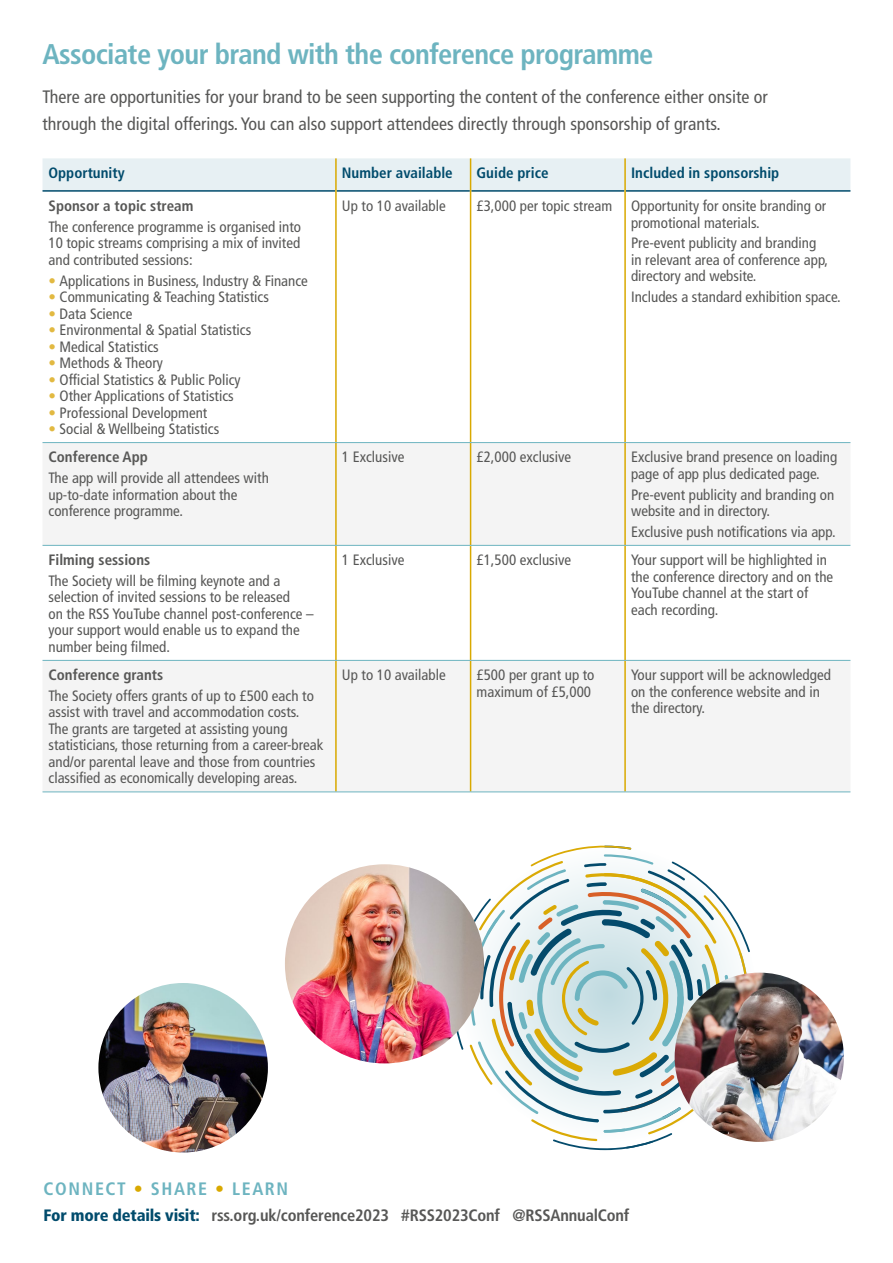
<style>
.page{position:relative;width:893px;height:1263px;background:#fff}
.page>*{position:absolute;margin:0;border:0;box-sizing:border-box;transform-origin:0 0}
.t1{font:700 condensed 28.5px "Frutiger LT Std";letter-spacing:-.025em;color:#6db4c0}
.t2{font:condensed 18px/26.4px "Frutiger LT Std";color:#575756}
.t3{font:700 condensed 18px "Frutiger LT Std";letter-spacing:.09em;color:#6db4c0}
.t4{font:700 condensed 16.5px "Frutiger LT Std";letter-spacing:-.01em;color:#575756}
.t5{font:condensed 15px/16.5px "Frutiger LT Std";color:#575756}
.t6{font:700 condensed 15px "Frutiger LT Std";color:#575756}
.t7{font:700 condensed 15px "Frutiger LT Std";color:#004b6c}
.s1{font-weight:300;color:#e2b941}
.s2{color:#d9a900}
.s3{font-weight:900;color:#004b6c}
</style>
<div class="page">
<div style="left:43px;top:158px;width:807px;height:32px;background:#e7f0f3"></div>
<svg style="left:43px;top:443px;width:807px;height:348px;fill:#f4f4f4"></svg>
<hr style="left:43px;top:190px;width:292px;height:2px;background:#004b6c">
<hr style="left:337px;top:190px;width:133px;height:2px;background:#004b6c">
<hr style="left:471px;top:190px;width:153px;height:2px;background:#004b6c">
<hr style="left:626px;top:190px;width:224px;height:2px;background:#004b6c">
<hr style="left:335px;top:158px;width:2px;height:33px;background:#d9a900">
<hr style="left:470px;top:158px;width:1px;height:33px;background:#d9a900">
<hr style="left:624px;top:158px;width:2px;height:33px;background:#d9a900">
<hr style="left:335px;top:191px;width:2px;height:251px;background:#d9a900">
<hr style="left:470px;top:191px;width:1px;height:251px;background:#d9a900">
<hr style="left:624px;top:191px;width:2px;height:251px;background:#d9a900">
<hr style="left:335px;top:443px;width:2px;height:102px;background:#d9a900">
<hr style="left:470px;top:443px;width:1px;height:102px;background:#d9a900">
<hr style="left:624px;top:443px;width:2px;height:102px;background:#d9a900">
<hr style="left:335px;top:546px;width:2px;height:114px;background:#d9a900">
<hr style="left:470px;top:546px;width:1px;height:114px;background:#d9a900">
<hr style="left:624px;top:546px;width:2px;height:114px;background:#d9a900">
<hr style="left:335px;top:661px;width:2px;height:130px;background:#d9a900">
<hr style="left:470px;top:661px;width:1px;height:130px;background:#d9a900">
<hr style="left:624px;top:661px;width:2px;height:130px;background:#d9a900">
<hr style="left:43px;top:442px;width:293px;height:1px;background:#6db4c0">
<hr style="left:336px;top:442px;width:135px;height:1px;background:#6db4c0">
<hr style="left:471px;top:442px;width:154px;height:1px;background:#6db4c0">
<hr style="left:625px;top:442px;width:225px;height:1px;background:#6db4c0">
<hr style="left:43px;top:545px;width:293px;height:1px;background:#6db4c0">
<hr style="left:336px;top:545px;width:135px;height:1px;background:#6db4c0">
<hr style="left:471px;top:545px;width:154px;height:1px;background:#6db4c0">
<hr style="left:625px;top:545px;width:225px;height:1px;background:#6db4c0">
<hr style="left:43px;top:660px;width:293px;height:1px;background:#6db4c0">
<hr style="left:336px;top:660px;width:135px;height:1px;background:#6db4c0">
<hr style="left:471px;top:660px;width:154px;height:1px;background:#6db4c0">
<hr style="left:625px;top:660px;width:225px;height:1px;background:#6db4c0">
<hr style="left:43px;top:791px;width:293px;height:1px;background:#6db4c0">
<hr style="left:336px;top:791px;width:135px;height:1px;background:#6db4c0">
<hr style="left:471px;top:791px;width:154px;height:1px;background:#6db4c0">
<hr style="left:625px;top:791px;width:225px;height:1px;background:#6db4c0">
<svg style="left:453px;top:846px;width:297px;height:304px"></svg>
<img style="left:675px;top:972px;width:169px;height:170px;border-radius:85px">
<img style="left:98px;top:983px;width:170px;height:169px;border-radius:85px">
<img style="left:285px;top:864px;width:199px;height:199px;border-radius:100px">
<p class="t1" style="left:43px;top:37px;width:612px">Associate your brand with the conference programme</p>
<p class="t2" style="left:43px;top:84px;width:727px">There are opportunities for your brand to be seen supporting the content of the conference either onsite or through the digital offerings. You can also support attendees directly through sponsorship of grants.</p>
<p class="t7" style="left:49px;top:164px;width:78px">Opportunity</p>
<p class="t7" style="left:342px;top:164px;width:112px">Number available</p>
<p class="t7" style="left:477px;top:164px;width:73px">Guide price</p>
<p class="t7" style="left:631px;top:164px;width:150px">Included in sponsorship</p>
<p class="t6" style="left:49px;top:197px;width:146px">Sponsor a topic stream</p>
<p class="t5" style="left:49px;top:218px;width:254px;text-align:justify">The conference programme is organised into 10 topic streams comprising a mix of invited and contributed sessions:</p>
<p class="t5" style="left:49px;top:272px;width:261px"><span class="s1">•</span> Applications in Business, Industry &amp; Finance</p>
<p class="t5" style="left:49px;top:289px;width:222px"><span class="s1">•</span> Communicating &amp; Teaching Statistics</p>
<p class="t5" style="left:49px;top:305px;width:85px"><span class="s1">•</span> Data Science</p>
<p class="t5" style="left:49px;top:322px;width:204px"><span class="s1">•</span> Environmental &amp; Spatial Statistics</p>
<p class="t5" style="left:49px;top:338px;width:112px"><span class="s1">•</span> Medical Statistics</p>
<p class="t5" style="left:49px;top:355px;width:116px"><span class="s1">•</span> Methods &amp; Theory</p>
<p class="t5" style="left:49px;top:371px;width:194px"><span class="s1">•</span> Official Statistics &amp; Public Policy</p>
<p class="t5" style="left:49px;top:388px;width:187px"><span class="s1">•</span> Other Applications of Statistics</p>
<p class="t5" style="left:49px;top:404px;width:160px"><span class="s1">•</span> Professional Development</p>
<p class="t5" style="left:49px;top:421px;width:172px"><span class="s1">•</span> Social &amp; Wellbeing Statistics</p>
<p class="t5" style="left:342px;top:198px;width:105px">Up to 10 available</p>
<p class="t5" style="left:477px;top:198px;width:137px">£3,000 per topic stream</p>
<p class="t5" style="left:631px;top:198px;width:197px">Opportunity for onsite branding or promotional materials.</p>
<p class="t5" style="left:631px;top:235px;width:199px">Pre-event publicity and branding in relevant area of conference app, directory and website.</p>
<p class="t5" style="left:631px;top:289px;width:211px">Includes a standard exhibition space.</p>
<p class="t6" style="left:49px;top:448px;width:101px">Conference App</p>
<p class="t5" style="left:49px;top:470px;width:222px">The app will provide all attendees with up-to-date information about the conference programme.</p>
<p class="t6" style="left:49px;top:551px;width:103px">Filming sessions</p>
<p class="t5" style="left:49px;top:572px;width:267px">The Society will be filming keynote and a selection of invited sessions to be released<br>on the RSS YouTube channel post-conference – your support would enable us to expand the number being filmed.</p>
<p class="t6" style="left:49px;top:666px;width:116px">Conference grants</p>
<p class="t5" style="left:49px;top:687px;width:277px">The Society offers grants of up to £500 each to assist with travel and accommodation costs.<br>The grants are targeted at assisting young statisticians, those returning from a career-break and/or parental leave and those from countries classified as economically developing areas.</p>
<p class="t5" style="left:342px;top:449px;width:64px">1 Exclusive</p>
<p class="t5" style="left:477px;top:449px;width:96px">£2,000 exclusive</p>
<p class="t5" style="left:631px;top:449px;width:208px">Exclusive brand presence on loading page of app plus dedicated page.</p>
<p class="t5" style="left:631px;top:486px;width:205px">Pre-event publicity and branding on website and in directory.</p>
<p class="t5" style="left:631px;top:523px;width:206px">Exclusive push notifications via app.</p>
<p class="t5" style="left:342px;top:552px;width:64px">1 Exclusive</p>
<p class="t5" style="left:477px;top:552px;width:96px">£1,500 exclusive</p>
<p class="t5" style="left:631px;top:552px;width:204px">Your support will be highlighted in the conference directory and on the<br>YouTube channel at the start of each recording.</p>
<p class="t5" style="left:342px;top:667px;width:105px">Up to 10 available</p>
<p class="t5" style="left:477px;top:667px;width:119px">£500 per grant up to maximum of £5,000</p>
<p class="t5" style="left:631px;top:667px;width:201px">Your support will be acknowledged on the conference website and in the directory.</p>
<p class="t3" style="left:44px;top:1178px;width:246px">CONNECT <span class="s2">•</span> SHARE <span class="s2">•</span> LEARN</p>
<p class="t4" style="left:44px;top:1205px;width:587px"><span class="s3">For more details visit:</span> rss.org.uk/conference2023 #RSS2023Conf @RSSAnnualConf</p>
</div>
